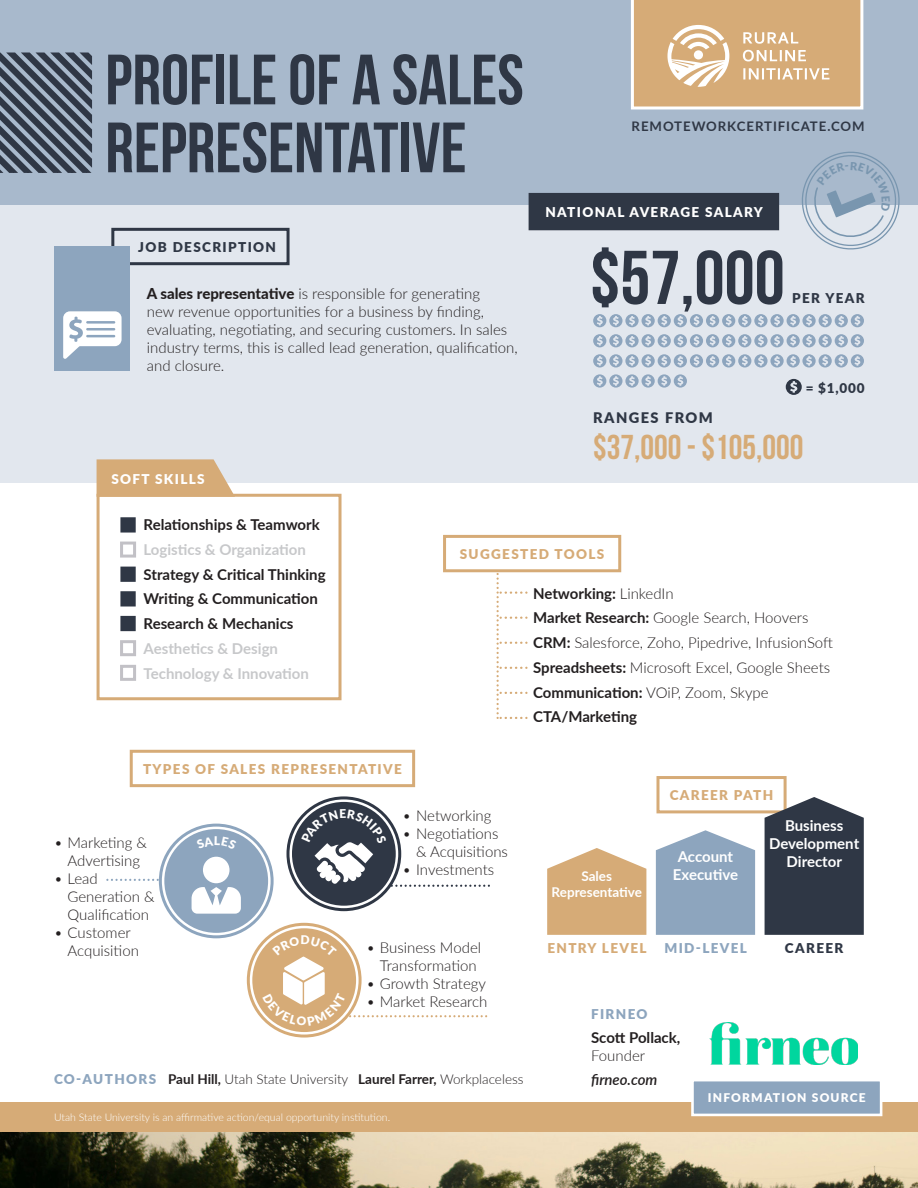
<style>
.page{position:relative;width:918px;height:1188px;background:#fff}
.page>*{position:absolute;margin:0;border:0;box-sizing:border-box;transform-origin:0 0}
.t1{font:700 75.9px "Bebas Neue";color:#2f3745}
.t2{font:700 70.95px/67.9px "Bebas Neue";color:#2f3745}
.t3{font:700 34.5px "Bebas Neue";color:#d6ab77}
.t4{font:300 15px/18px "Lato";color:#231f20}
.t5{font:700 15px "Lato";color:#231f20}
.t6{font:700 15px "Lato";color:#c7c8ca}
.t7{font:700 15px/18px "Lato";color:#fff;text-align:center}
.t8{font:italic 600 15px "Lato";color:#231f20}
.t9{font:900 14.55px "Lato";letter-spacing:.1em;color:#2f3745}
.t10{font:300 13.5px "Lato";color:#231f20}
.t11{font:900 13.5px "Lato";letter-spacing:.1em;color:#d6ab77}
.t12{font:900 13.5px "Lato";letter-spacing:.1em;color:#2f3745}
.t13{font:900 13.5px "Lato";letter-spacing:.1em;color:#fff}
.t14{font:700 13.5px "Lato";color:#fff}
.t15{font:900 13.5px "Lato";letter-spacing:.1em;color:#8da5be}
.t16{font:700 13.2px "Lato";letter-spacing:.07em;color:#2f3745}
.t17{font:900 12px "Lato";letter-spacing:.1em;color:#fff}
.t18{font:300 10.5px "Lato";color:#fff}
.s1{font-weight:800}
.s2{font-weight:300}
.s3{font-weight:700}
.s4{font-weight:900;color:#8da5be}
</style>
<div class="page">
<div style="left:0;top:0;width:918px;height:206px;background:#a8b9cc"></div>
<svg style="left:0;top:52px;width:92px;height:121px"></svg>
<div style="left:0;top:206px;width:918px;height:277px;background:#e2e7ee"></div>
<div style="left:111px;top:228px;width:179px;height:37px;border:3px solid #2f3745"></div>
<div style="left:54px;top:247px;width:76px;height:71px;background:#8da5be"></div>
<div style="left:0;top:1103px;width:918px;height:85px;background:#d6ab77"></div>
<div style="left:530px;top:194px;width:248px;height:35px;background:#2f3745"></div>
<div style="left:529px;top:193px;width:250px;height:37px;border:3px solid #2f3745"></div>
<div style="left:692px;top:1080px;width:189px;height:35px;background:#8da5be"></div>
<div style="left:691px;top:1079px;width:191px;height:37px;border:3px solid #fff"></div>
<svg style="left:631px;top:0;width:232px;height:110px;background:#dbb78b"></svg>
<img style="left:0;top:1132px;width:918px;height:56px">
<svg style="left:593px;top:314px;width:271px;height:13px"></svg>
<svg style="left:593px;top:334px;width:271px;height:13px"></svg>
<svg style="left:593px;top:354px;width:271px;height:14px"></svg>
<svg style="left:593px;top:374px;width:94px;height:14px"></svg>
<svg style="left:786px;top:379px;width:16px;height:16px"></svg>
<div style="left:54px;top:296px;width:76px;height:75px;background:#8da5be"></div>
<div style="left:656px;top:776px;width:131px;height:37px;border:3px solid #d6ab77"></div>
<svg style="left:547px;top:848px;width:99px;height:87px;background:#dab587"></svg>
<svg style="left:656px;top:830px;width:99px;height:105px;background:#98adc4"></svg>
<svg style="left:765px;top:797px;width:99px;height:138px;background:#3e4552"></svg>
<div style="left:97px;top:494px;width:245px;height:206px;border:3px solid #d6ab77"></div>
<svg style="left:96px;top:459px;width:142px;height:39px;background:#d8b387"></svg>
<div style="left:120px;top:517px;width:16px;height:16px;background:#2f3745;border:2px solid #2f3745"></div>
<div style="left:120px;top:567px;width:16px;height:15px;background:#2f3745;border:2px solid #2f3745"></div>
<div style="left:120px;top:616px;width:16px;height:15px;background:#2f3745;border:2px solid #2f3745"></div>
<div style="left:120px;top:542px;width:16px;height:16px;border:3px solid #c2c1c6"></div>
<div style="left:120px;top:591px;width:16px;height:16px;background:#2f3745;border:2px solid #2f3745"></div>
<div style="left:120px;top:640px;width:16px;height:16px;border:3px solid #c2c1c6"></div>
<div style="left:120px;top:665px;width:16px;height:16px;border:3px solid #c2c1c6"></div>
<svg style="left:497px;top:574px;width:30px;height:145px"></svg>
<div style="left:443px;top:535px;width:178px;height:37px;border:3px solid #d6ab77"></div>
<svg style="left:107px;top:879px;width:52px;height:2px"></svg>
<div style="left:130px;top:750px;width:285px;height:37px;border:3px solid #d6ab77"></div>
<div style="left:164px;top:829px;width:104px;height:104px;background:#8da5be;border-radius:50%"></div>
<div style="left:159px;top:824px;width:115px;height:114px;border:3px solid #8da5be;border-radius:50%"></div>
<div style="left:252px;top:928px;width:104px;height:104px;background:#d6ab77;border-radius:50%"></div>
<div style="left:247px;top:923px;width:115px;height:115px;border:3px solid #d6ab77;border-radius:50%"></div>
<div style="left:292px;top:802px;width:104px;height:104px;background:#2f3745;border-radius:50%"></div>
<div style="left:286px;top:796px;width:115px;height:115px;border:3px solid #2f3745;border-radius:50%"></div>
<img style="left:709px;top:1022px;width:149px;height:42px">
<div style="left:203px;top:857px;width:27px;height:26px;background:#fff;border-radius:50%"></div>
<svg style="left:192px;top:887px;width:49px;height:27px"></svg>
<svg style="left:63px;top:311px;width:59px;height:48px"></svg>
<svg style="left:301px;top:809px;width:189px;height:78px"></svg>
<svg style="left:263px;top:936px;width:224px;height:90px"></svg>
<svg style="left:794px;top:151px;width:113px;height:99px"></svg>
<p class="t2" style="left:105px;top:45px;width:420px">PROFILE OF A SALES<br>REPRESENTATIVE</p>
<p class="t12" style="left:138px;top:237px;width:139px">JOB DESCRIPTION</p>
<p class="t4" style="left:147px;top:284px;width:372px"><span class="s1">A sales representative</span> is responsible for generating<br>new revenue opportunities for a business by finding, evaluating, negotiating, and securing customers. In sales industry terms, this is called lead generation, qualification, and closure.</p>
<p class="t16" style="left:632px;top:116px;width:235px">REMOTEWORKCERTIFICATE.COM</p>
<p class="t13" style="left:545px;top:202px;width:219px">NATIONAL AVERAGE SALARY</p>
<p class="t1" style="left:590px;top:236px;width:196px">$57,000</p>
<p class="t12" style="left:792px;top:288px;width:74px">PER YEAR</p>
<p class="t12" style="left:806px;top:378px;width:61px">= $1,000</p>
<p class="t9" style="left:593px;top:407px;width:121px">RANGES FROM</p>
<p class="t3" style="left:593px;top:428px;width:212px">$37,000 - $105,000</p>
<p class="t13" style="left:111px;top:468px;width:95px">SOFT SKILLS</p>
<p class="t5" style="left:144px;top:514px;width:178px">Relationships &amp; Teamwork</p>
<p class="t6" style="left:144px;top:538px;width:164px">Logistics &amp; Organization</p>
<p class="t5" style="left:144px;top:563px;width:184px">Strategy &amp; Critical Thinking</p>
<p class="t5" style="left:144px;top:588px;width:176px">Writing &amp; Communication</p>
<p class="t5" style="left:144px;top:613px;width:151px">Research &amp; Mechanics</p>
<p class="t6" style="left:144px;top:637px;width:136px">Aesthetics &amp; Design</p>
<p class="t6" style="left:144px;top:662px;width:167px">Technology &amp; Innovation</p>
<p class="t11" style="left:143px;top:759px;width:260px">TYPES OF SALES REPRESENTATIVE</p>
<p class="t11" style="left:460px;top:544px;width:146px">SUGGESTED TOOLS</p>
<p class="t5" style="left:533px;top:582px;width:142px">Networking: <span class="s2">LinkedIn</span></p>
<p class="t4" style="left:533px;top:608px;width:277px"><span class="s3">Market Research:</span> Google Search, Hoovers</p>
<p class="t4" style="left:533px;top:633px;width:301px"><span class="s3">CRM:</span> Salesforce, Zoho, Pipedrive, InfusionSoft</p>
<p class="t4" style="left:533px;top:658px;width:299px"><span class="s3">Spreadsheets:</span> Microsoft Excel, Google Sheets</p>
<p class="t4" style="left:533px;top:683px;width:237px"><span class="s3">Communication:</span> VOiP, Zoom, Skype</p>
<p class="t5" style="left:533px;top:706px;width:106px">CTA/Marketing</p>
<p class="t11" style="left:670px;top:785px;width:105px">CAREER PATH</p>
<p class="t4" style="left:54px;top:833px;width:95px;text-align:center">• Marketing &amp;<br>Advertising</p>
<p class="t4" style="left:68px;top:869px;width:89px;text-indent:-14px">• Lead<br>Generation &amp;<br>Qualification</p>
<p class="t4" style="left:68px;top:923px;width:73px;text-indent:-14px">• Customer<br>Acquisition</p>
<p class="t4" style="left:403px;top:806px;width:90px">• Networking</p>
<p class="t4" style="left:416px;top:824px;width:93px;text-indent:-14px">• Negotiations &amp; Acquisitions</p>
<p class="t4" style="left:403px;top:860px;width:93px">• Investments</p>
<p class="t4" style="left:366px;top:938px;width:116px;text-align:right">• Business Model<br>Transformation</p>
<p class="t4" style="left:366px;top:974px;width:121px">• Growth Strategy</p>
<p class="t4" style="left:366px;top:992px;width:123px">• Market Research</p>
<p class="t10" style="left:54px;top:1069px;width:471px"><span class="s4">CO-AUTHORS</span> <span class="s3">Paul Hill,</span> Utah State University <span class="s3">Laurel Farrer,</span> Workplaceless</p>
<p class="t18" style="left:54px;top:1110px;width:338px">Utah State University is an affirmative action/equal opportunity institution.</p>
<p class="t7" style="left:678px;top:847px;width:57px">Account</p>
<p class="t14" style="left:581px;top:866px;width:32px">Sales</p>
<p class="t7" style="left:673px;top:865px;width:67px">Executive</p>
<p class="t14" style="left:552px;top:882px;width:92px">Representative</p>
<p class="t7" style="left:769px;top:816px;width:92px">Business<br>Development<br>Director</p>
<p class="t11" style="left:547px;top:938px;width:101px">ENTRY LEVEL</p>
<p class="t15" style="left:664px;top:938px;width:84px">MID-LEVEL</p>
<p class="t12" style="left:785px;top:938px;width:60px">CAREER</p>
<p class="t15" style="left:591px;top:1004px;width:58px">FIRNEO</p>
<p class="t5" style="left:591px;top:1027px;width:91px">Scott Pollack,</p>
<p class="t4" style="left:591px;top:1046px;width:56px">Founder</p>
<p class="t8" style="left:591px;top:1069px;width:68px">firneo.com</p>
<p class="t17" style="left:708px;top:1089px;width:159px">INFORMATION SOURCE</p>
</div>
